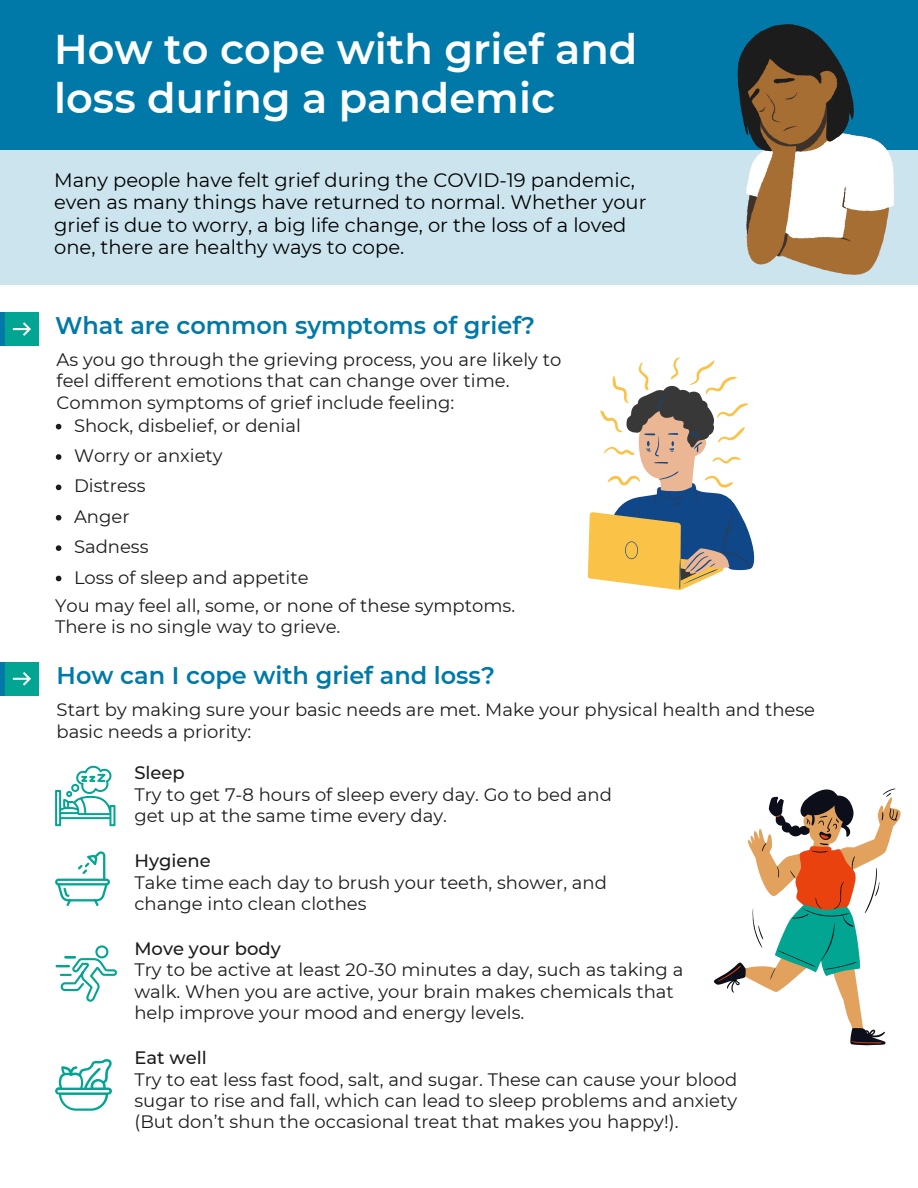
<style>
.page{position:relative;width:918px;height:1188px;background:#fff}
.page>*{position:absolute;margin:0;border:0;box-sizing:border-box;transform-origin:0 0}
.t1{font:600 41.55px/49.5px "Montserrat";color:#fff}
.t2{font:600 24px "Montserrat";color:#0079a8}
.t3{font:19.5px/22.5px "Montserrat";color:#000}
.t4{font:18px/21.3px "Montserrat";color:#1c1c1c}
.t5{font:500 18px "Montserrat";color:#1c1c1c}
</style>
<div class="page">
<div style="left:0;top:145px;width:918px;height:139px;background:#cce4ed"></div>
<div style="left:0;top:0;width:918px;height:149px;background:#0079a8"></div>
<div style="left:0;top:313px;width:6px;height:33px;background:#0079a8"></div>
<div style="left:5px;top:313px;width:33px;height:33px;background:#02a591"></div>
<svg style="left:13px;top:322px;width:18px;height:14px"></svg>
<svg style="left:738px;top:24px;width:156px;height:251px"></svg>
<svg style="left:55px;top:766px;width:60px;height:60px"></svg>
<svg style="left:55px;top:851px;width:55px;height:55px"></svg>
<svg style="left:55px;top:945px;width:62px;height:57px"></svg>
<svg style="left:55px;top:1059px;width:57px;height:51px"></svg>
<svg style="left:588px;top:357px;width:167px;height:233px"></svg>
<svg style="left:717px;top:789px;width:184px;height:255px"></svg>
<svg style="left:56px;top:424px;width:5px;height:5px"></svg>
<svg style="left:56px;top:454px;width:5px;height:6px"></svg>
<svg style="left:56px;top:485px;width:5px;height:5px"></svg>
<svg style="left:56px;top:515px;width:5px;height:6px"></svg>
<svg style="left:56px;top:545px;width:5px;height:6px"></svg>
<svg style="left:56px;top:576px;width:5px;height:5px"></svg>
<div style="left:0;top:662px;width:6px;height:33px;background:#0079a8"></div>
<div style="left:5px;top:662px;width:33px;height:33px;background:#02a591"></div>
<svg style="left:13px;top:672px;width:18px;height:14px"></svg>
<p class="t1" style="left:54px;top:24px;width:585px">How to cope with grief and loss during a pandemic</p>
<p class="t3" style="left:54px;top:168px;width:594px">Many people have felt grief during the COVID-19 pandemic, even as many things have returned to normal. Whether your grief is due to worry, a big life change, or the loss of a loved one, there are healthy ways to cope.</p>
<p class="t2" style="left:55px;top:311px;width:482px">What are common symptoms of grief?</p>
<p class="t4" style="left:57px;top:349px;width:506px">As you go through the grieving process, you are likely to feel different emotions that can change over time.<br>Common symptoms of grief include feeling:</p>
<p class="t4" style="left:74px;top:415px;width:228px">Shock, disbelief, or denial</p>
<p class="t4" style="left:74px;top:445px;width:150px">Worry or anxiety</p>
<p class="t4" style="left:74px;top:475px;width:73px">Distress</p>
<p class="t4" style="left:74px;top:506px;width:57px">Anger</p>
<p class="t4" style="left:74px;top:536px;width:76px">Sadness</p>
<p class="t4" style="left:74px;top:566px;width:236px">Loss of sleep and appetite</p>
<p class="t4" style="left:55px;top:594px;width:462px">You may feel all, some, or none of these symptoms.</p>
<p class="t4" style="left:55px;top:616px;width:287px">There is no single way to grieve.</p>
<p class="t2" style="left:57px;top:661px;width:440px">How can I cope with grief and loss?</p>
<p class="t4" style="left:57px;top:699px;width:760px">Start by making sure your basic needs are met. Make your physical health and these basic needs a priority:</p>
<p class="t5" style="left:134px;top:762px;width:52px">Sleep</p>
<p class="t4" style="left:134px;top:784px;width:479px">Try to get 7-8 hours of sleep every day. Go to bed and get up at the same time every day.</p>
<p class="t5" style="left:134px;top:850px;width:78px">Hygiene</p>
<p class="t4" style="left:134px;top:871px;width:474px">Take time each day to brush your teeth, shower, and change into clean clothes</p>
<p class="t5" style="left:134px;top:938px;width:148px">Move your body</p>
<p class="t4" style="left:134px;top:959px;width:550px">Try to be active at least 20-30 minutes a day, such as taking a walk. When you are active, your brain makes chemicals that help improve your mood and energy levels.</p>
<p class="t5" style="left:134px;top:1047px;width:74px">Eat well</p>
<p class="t4" style="left:134px;top:1068px;width:604px;text-align:justify">Try to eat less fast food, salt, and sugar. These can cause your blood sugar to rise and fall, which can lead to sleep problems and anxiety (But don’t shun the occasional treat that makes you happy!).</p>
</div>
